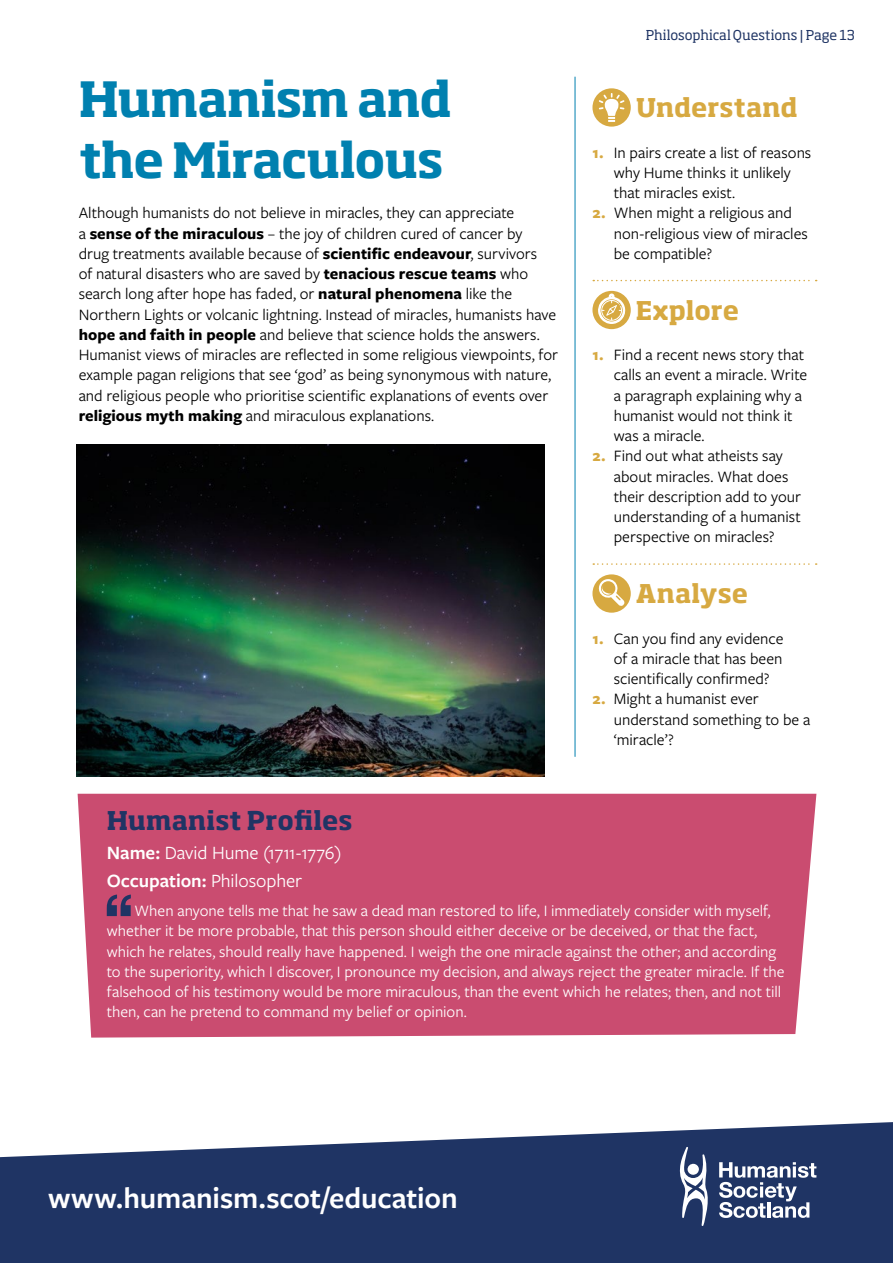
<style>
.page{position:relative;width:893px;height:1263px;background:#fff}
.page>*{position:absolute;margin:0;border:0;box-sizing:border-box;transform-origin:0 0}
.Heading{font:700 48px/60.8px "Soho Std";letter-spacing:-.02em;color:#0080af}
.Body{font:600 30.75px "Freight Sans Pro";letter-spacing:-.005em;color:#fff}
.Subheading1{font:700 25.5px "Soho Std";color:#d7a941}
.Subheading1-2{font:700 25.5px "Soho Std";color:#1f3464}
.Body-2{font:19.5px "Freight Sans Pro";letter-spacing:-.005em;color:#fff}
.Body-3{font:600 19.5px "Freight Sans Pro";letter-spacing:-.005em;color:#fff}
.Body-4{font:16.5px/20.2px "Freight Sans Pro";color:#000}
.Bullet{font:16.5px/20.2px "Freight Sans Pro";color:#000}
.Body-5{font:16.5px/20.2px "Freight Sans Pro";color:#fff}
.t1{font:13.5px "Soho Std";letter-spacing:-.005em;color:#1f3464}
.s1{font-weight:700}
.s2{font-weight:700;color:#d7a941}
.s3{font-weight:600}
.s4{font-weight:400}
</style>
<div class="page">
<svg style="left:593px;top:280px;width:224px;height:1px"></svg>
<svg style="left:593px;top:563px;width:224px;height:2px"></svg>
<svg style="left:592px;top:88px;width:39px;height:39px"></svg>
<svg style="left:599px;top:93px;width:25px;height:29px"></svg>
<div style="left:592px;top:291px;width:39px;height:38px;background:#d7a941;border-radius:50%"></div>
<svg style="left:598px;top:292px;width:28px;height:33px"></svg>
<svg style="left:592px;top:574px;width:39px;height:39px"></svg>
<svg style="left:597px;top:579px;width:27px;height:27px"></svg>
<div style="left:78px;top:794px;width:738px;height:243px;background:#ca4c70"></div>
<svg style="left:107px;top:894px;width:24px;height:22px"></svg>
<hr style="left:575px;top:77px;width:1px;height:679px;background:#0080af">
<img style="left:77px;top:444px;width:467px;height:332px">
<svg style="left:0;top:1122px;width:893px;height:141px;background:#3c4f78"></svg>
<svg style="left:719px;top:1162px;width:97px;height:56px"></svg>
<svg style="left:676px;top:1147px;width:35px;height:79px"></svg>
<p class="Heading" style="left:79px;top:67px;width:375px">Humanism and the Miraculous</p>
<p class="Body-4" style="left:79px;top:202px;width:481px">Although humanists do not believe in miracles, they can appreciate<br>a <span class="s1">sense of the miraculous</span> – the joy of children cured of cancer by<br>drug treatments available because of <span class="s1">scientific endeavour</span>, survivors<br>of natural disasters who are saved by <span class="s1">tenacious rescue teams</span> who search long after hope has faded, or <span class="s1">natural phenomena</span> like the Northern Lights or volcanic lightning. Instead of miracles, humanists have <span class="s1">hope and faith in people</span> and believe that science holds the answers.<br>Humanist views of miracles are reflected in some religious viewpoints, for example pagan religions that see ‘god’ as being synonymous with nature, and religious people who prioritise scientific explanations of events over <span class="s1">religious myth making</span> and miraculous explanations.</p>
<p class="t1" style="left:646px;top:27px;width:210px">Philosophical Questions | Page 13</p>
<p class="Subheading1" style="left:636px;top:91px;width:163px">Understand</p>
<p class="Bullet" style="left:614px;top:141px;width:199px;text-indent:-21px"><span class="s2">1.</span> In pairs create a list of reasons why Hume thinks it unlikely that miracles exist.</p>
<p class="Bullet" style="left:614px;top:202px;width:196px;text-indent:-21px"><span class="s2">2.</span> When might a religious and non-religious view of miracles be compatible?</p>
<p class="Subheading1" style="left:636px;top:294px;width:105px">Explore</p>
<p class="Bullet" style="left:614px;top:344px;width:195px;text-indent:-21px"><span class="s2">1.</span> Find a recent news story that calls an event a miracle. Write a paragraph explaining why a humanist would not think it was a miracle.</p>
<p class="Bullet" style="left:614px;top:445px;width:189px;text-indent:-21px"><span class="s2">2.</span> Find out what atheists say about miracles. What does their description add to your understanding of a humanist perspective on miracles?</p>
<p class="Subheading1" style="left:636px;top:577px;width:114px">Analyse</p>
<p class="Bullet" style="left:614px;top:627px;width:171px;text-align:justify;text-indent:-21px"><span class="s2">1.</span> Can you find any evidence of a miracle that has been scientifically confirmed?</p>
<p class="Bullet" style="left:614px;top:688px;width:198px;text-indent:-21px"><span class="s2">2.</span> Might a humanist ever understand something to be a ‘miracle’?</p>
<p class="Subheading1-2" style="left:107px;top:804px;width:247px">Humanist Profiles</p>
<p class="Body-2" style="left:107px;top:839px;width:236px"><span class="s3">Name:</span> David Hume (1711-1776)</p>
<p class="Body-3" style="left:107px;top:868px;width:197px">Occupation: <span class="s4">Philosopher</span></p>
<p class="Body-5" style="left:107px;top:900px;width:679px;text-indent:28px">When anyone tells me that he saw a dead man restored to life, I immediately consider with myself, whether it be more probable, that this person should either deceive or be deceived, or that the fact, which he relates, should really have happened. I weigh the one miracle against the other; and according to the superiority, which I discover, I pronounce my decision, and always reject the greater miracle. If the falsehood of his testimony would be more miraculous, than the event which he relates; then, and not till then, can he pretend to command my belief or opinion.</p>
<p class="Body" style="left:48px;top:1177px;width:411px">www.humanism.scot/education</p>
</div>
